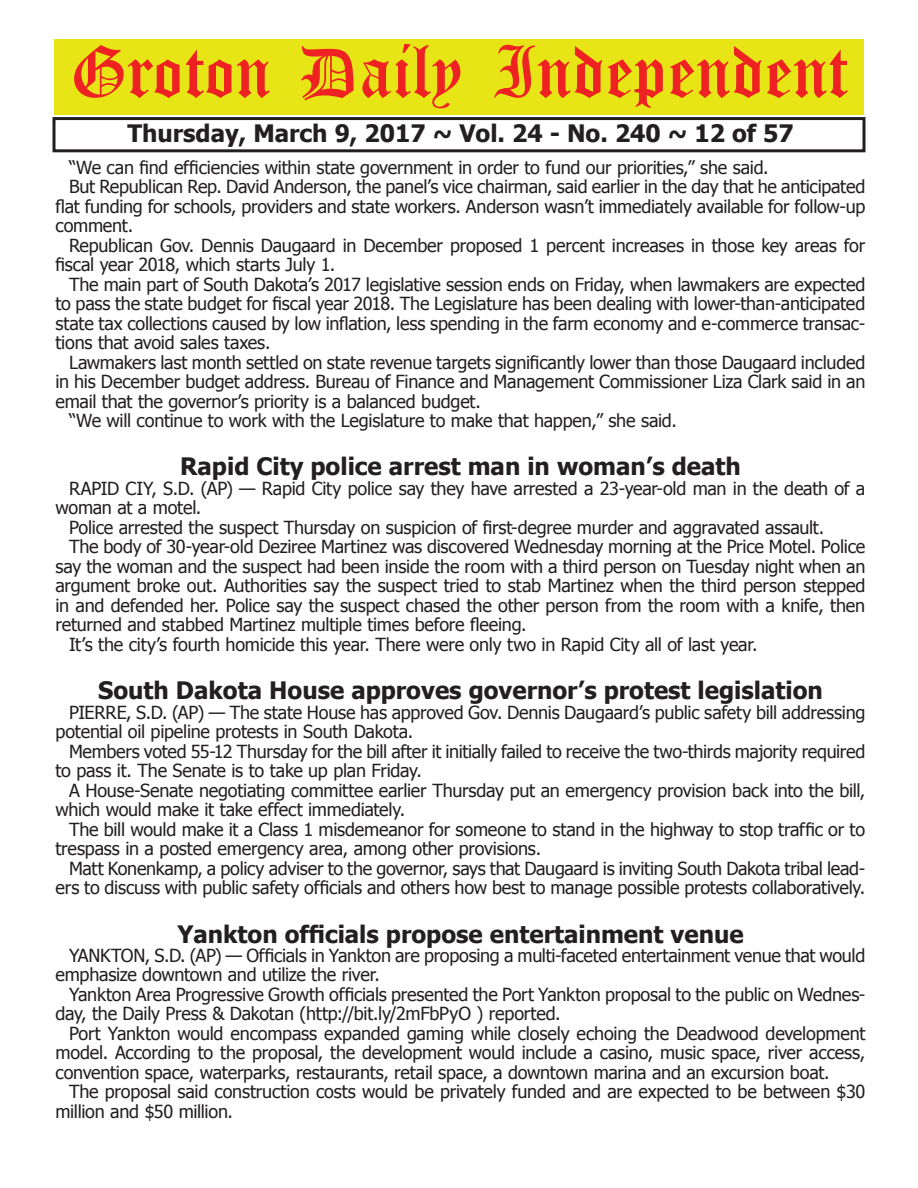
<style>
.page{position:relative;width:918px;height:1188px;background:#fff}
.page>*{position:absolute;margin:0;border:0;box-sizing:border-box;transform-origin:0 0}
.t1{font:54px "Old English Five";color:#ee2123}
.t2{font:700 24px "Tahoma";color:#231f20}
.t3{font:18px/19.5px "Tahoma";letter-spacing:-.015em;color:#231f20}
</style>
<div class="page">
<div style="left:52px;top:117px;width:814px;height:35px;border:3px solid #231f20"></div>
<div style="left:54px;top:40px;width:810px;height:75px;background:#e7e515"></div>
<h1 class="t1" style="left:70px;top:47px;width:779px">Groton Daily Independent</h1>
<h2 class="t2" style="left:127px;top:116px;width:668px">Thursday, March 9, 2017 ~ Vol. 24 - No. 240 ~ 12 of 57</h2>
<p class="t3" style="left:69px;top:156px;width:701px">“We can find efficiencies within state government in order to fund our priorities,” she said.</p>
<p class="t3" style="left:69px;top:176px;width:798px">But Republican Rep. David Anderson, the panel’s vice chairman, said earlier in the day that he anticipated</p>
<p class="t3" style="left:56px;top:195px;width:811px">flat funding for schools, providers and state workers. Anderson wasn’t immediately available for follow-up</p>
<p class="t3" style="left:56px;top:215px;width:79px">comment.</p>
<p class="t3" style="left:69px;top:234px;width:798px">Republican Gov. Dennis Daugaard in December proposed 1 percent increases in those key areas for</p>
<p class="t3" style="left:56px;top:254px;width:281px">fiscal year 2018, which starts July 1.</p>
<p class="t3" style="left:69px;top:273px;width:798px">The main part of South Dakota’s 2017 legislative session ends on Friday, when lawmakers are expected</p>
<p class="t3" style="left:56px;top:293px;width:811px">to pass the state budget for fiscal year 2018. The Legislature has been dealing with lower-than-anticipated</p>
<p class="t3" style="left:56px;top:312px;width:812px">state tax collections caused by low inflation, less spending in the farm economy and e-commerce transac-</p>
<p class="t3" style="left:56px;top:332px;width:216px">tions that avoid sales taxes.</p>
<p class="t3" style="left:69px;top:351px;width:798px">Lawmakers last month settled on state revenue targets significantly lower than those Daugaard included</p>
<p class="t3" style="left:56px;top:371px;width:811px">in his December budget address. Bureau of Finance and Management Commissioner Liza Clark said in an</p>
<p class="t3" style="left:56px;top:390px;width:427px">email that the governor’s priority is a balanced budget.</p>
<p class="t3" style="left:69px;top:410px;width:609px">“We will continue to work with the Legislature to make that happen,” she said.</p>
<h2 class="t2" style="left:180px;top:450px;width:562px">Rapid City police arrest man in woman’s death</h2>
<p class="t3" style="left:69px;top:478px;width:798px">RAPID CIY, S.D. (AP) — Rapid City police say they have arrested a 23-year-old man in the death of a</p>
<p class="t3" style="left:56px;top:497px;width:147px">woman at a motel.</p>
<p class="t3" style="left:69px;top:517px;width:757px">Police arrested the suspect Thursday on suspicion of first-degree murder and aggravated assault.</p>
<p class="t3" style="left:69px;top:536px;width:798px">The body of 30-year-old Deziree Martinez was discovered Wednesday morning at the Price Motel. Police</p>
<p class="t3" style="left:56px;top:556px;width:811px">say the woman and the suspect had been inside the room with a third person on Tuesday night when an</p>
<p class="t3" style="left:56px;top:575px;width:812px">argument broke out. Authorities say the suspect tried to stab Martinez when the third person stepped</p>
<p class="t3" style="left:56px;top:595px;width:811px">in and defended her. Police say the suspect chased the other person from the room with a knife, then</p>
<p class="t3" style="left:56px;top:614px;width:473px">returned and stabbed Martinez multiple times before fleeing.</p>
<p class="t3" style="left:69px;top:634px;width:690px">It’s the city’s fourth homicide this year. There were only two in Rapid City all of last year.</p>
<h2 class="t2" style="left:98px;top:674px;width:726px">South Dakota House approves governor’s protest legislation</h2>
<p class="t3" style="left:56px;top:702px;width:811px;text-indent:14px">PIERRE, S.D. (AP) — The state House has approved Gov. Dennis Daugaard’s public safety bill addressing potential oil pipeline protests in South Dakota.</p>
<p class="t3" style="left:56px;top:741px;width:811px;text-indent:14px">Members voted 55-12 Thursday for the bill after it initially failed to receive the two-thirds majority required to pass it. The Senate is to take up plan Friday.</p>
<p class="t3" style="left:56px;top:780px;width:811px;text-indent:14px">A House-Senate negotiating committee earlier Thursday put an emergency provision back into the bill, which would make it take effect immediately.</p>
<p class="t3" style="left:56px;top:819px;width:811px;text-indent:14px">The bill would make it a Class 1 misdemeanor for someone to stand in the highway to stop traffic or to trespass in a posted emergency area, among other provisions.</p>
<p class="t3" style="left:56px;top:858px;width:812px;text-align:right">Matt Konenkamp, a policy adviser to the governor, says that Daugaard is inviting South Dakota tribal lead&shy;ers to discuss with public safety officials and others how best to manage possible protests collaboratively.</p>
<h2 class="t2" style="left:177px;top:917px;width:568px">Yankton officials propose entertainment venue</h2>
<p class="t3" style="left:56px;top:945px;width:811px;text-indent:14px">YANKTON, S.D. (AP) — Officials in Yankton are proposing a multi-faceted entertainment venue that would emphasize downtown and utilize the river.</p>
<p class="t3" style="left:56px;top:984px;width:812px;text-indent:14px">Yankton Area Progressive Growth officials presented the Port Yankton proposal to the public on Wednes&shy;day, the Daily Press &amp; Dakotan (http://bit.ly/2mFbPyO ) reported.</p>
<p class="t3" style="left:56px;top:1023px;width:811px;text-align:justify;text-indent:14px">Port Yankton would encompass expanded gaming while closely echoing the Deadwood development model. According to the proposal, the development would include a casino, music space, river access, convention space, waterparks, restaurants, retail space, a downtown marina and an excursion boat.</p>
<p class="t3" style="left:56px;top:1081px;width:811px;text-indent:14px">The proposal said construction costs would be privately funded and are expected to be between $30 million and $50 million.</p>
</div>
